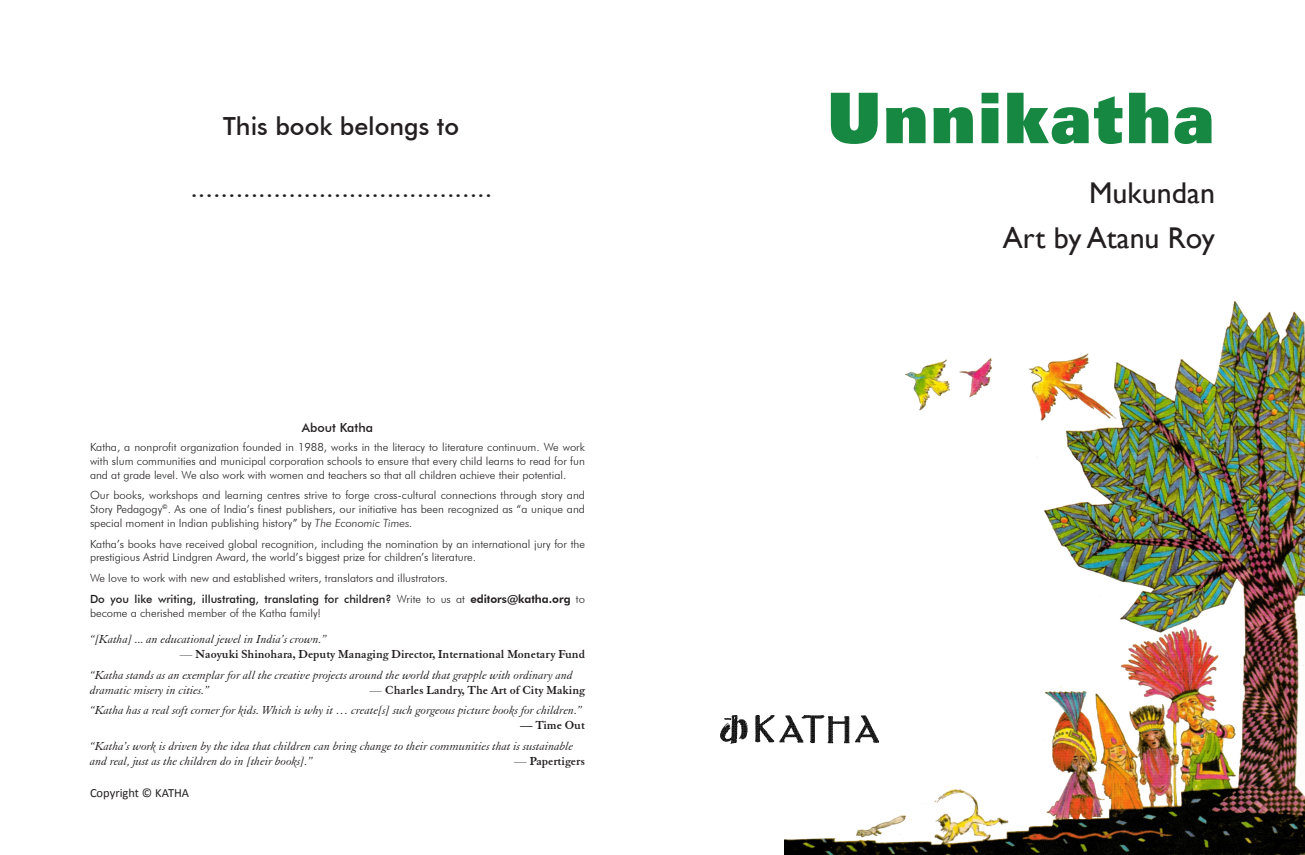
<style>
.page{position:relative;width:1305px;height:855px;background:#fff}
.page>*{position:absolute;margin:0;border:0;box-sizing:border-box;transform-origin:0 0}
.t1{font:900 70px "Zurich BT";color:#178842}
.t2{font:30px "Gill Sans";color:#231f20}
.t3{font:500 25px "Futura BT";color:#231f20}
.t4{font:italic 12.5px/15px "Elegant Garamond BT";color:#231f20}
.t5{font:700 12.5px "Elegant Garamond BT";color:#231f20}
.t6{font:12.5px "Calibri";color:#231f20}
.t7{font:500 12.5px "Futura BT";color:#231f20}
.t8{font:300 11.25px/13.8px "Futura BT";color:#231f20;text-align:justify}
.t9{font:500 11.25px/13.8px "Futura BT";color:#231f20}
.s1{font-style:italic}
.s2{font-weight:300}
.s3{font-weight:800}
.s4{font-weight:400;font-style:italic}
</style>
<div class="page">
<img style="left:785px;top:301px;width:520px;height:554px">
<img style="left:720px;top:715px;width:159px;height:29px">
<p class="t3" style="left:223px;top:111px;width:238px">This book belongs to</p>
<p class="t1" style="left:826px;top:76px;width:390px">Unnikatha</p>
<p class="t3" style="left:190px;top:173px;width:304px">........................................</p>
<p class="t2" style="left:1089px;top:176px;width:127px">Mukundan</p>
<p class="t2" style="left:1003px;top:221px;width:214px">Art by Atanu Roy</p>
<p class="t7" style="left:302px;top:420px;width:73px">About Katha</p>
<p class="t8" style="left:90px;top:440px;width:497px">Katha, a nonprofit organization founded in 1988, works in the literacy to literature continuum. We work with slum communities and municipal corporation schools to ensure that every child learns to read for fun and at grade level. We also work with women and teachers so that all children achieve their potential.</p>
<p class="t8" style="left:90px;top:488px;width:496px">Our books, workshops and learning centres strive to forge cross-cultural connections through story and Story Pedagogy<sup>©</sup>. As one of India’s finest publishers, our initiative has been recognized as “a unique and special moment in Indian publishing history” by <span class="s1">The Economic Times.</span></p>
<p class="t8" style="left:90px;top:537px;width:496px">Katha’s books have received global recognition, including the nomination by an international jury for the prestigious Astrid Lindgren Award, the world’s biggest prize for children’s literature.</p>
<p class="t8" style="left:90px;top:571px;width:360px">We love to work with new and established writers, translators and illustrators.</p>
<p class="t9" style="left:90px;top:592px;width:496px">Do you like writing, illustrating, translating for children? <span class="s2">Write to us at</span> <span class="s3">editors@katha.org</span> <span class="s2">to become a cherished member of the Katha family!</span></p>
<p class="t4" style="left:90px;top:631px;width:238px">“[Katha] ... an educational jewel in India’s crown.”</p>
<p class="t5" style="left:180px;top:647px;width:406px"><span class="s4">—</span> Naoyuki Shinohara, Deputy Managing Director, International Monetary Fund</p>
<p class="t4" style="left:90px;top:667px;width:484px">“Katha stands as an exemplar for all the creative projects around the world that grapple with ordinary and dramatic misery in cities.”</p>
<p class="t5" style="left:370px;top:682px;width:217px"><span class="s4">—</span> Charles Landry, The Art of City Making</p>
<p class="t4" style="left:90px;top:703px;width:494px">“Katha has a real soft corner for kids. Which is why it … create[s] such gorgeous picture books for children.”</p>
<p class="t5" style="left:520px;top:718px;width:66px">— Time Out</p>
<p class="t4" style="left:90px;top:738px;width:485px">“Katha’s work is driven by the idea that children can bring change to their communities that is sustainable and real, just as the children do in [their books].”</p>
<p class="t5" style="left:514px;top:754px;width:72px"><span class="s4">—</span> Papertigers</p>
<p class="t6" style="left:90px;top:785px;width:101px">Copyright © KATHA</p>
</div>
